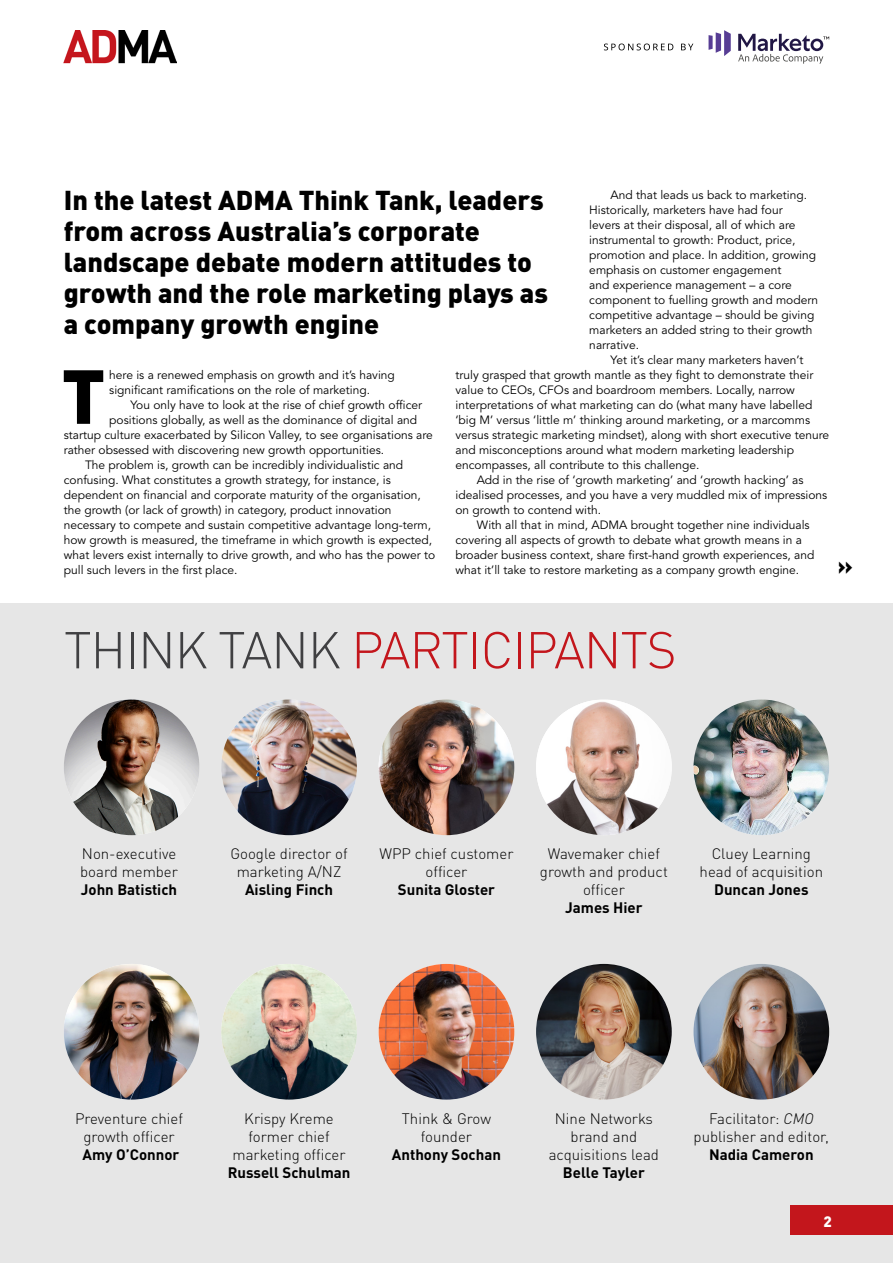
<style>
.page{position:relative;width:893px;height:1263px;background:#fff}
.page>*{position:absolute;margin:0;border:0;box-sizing:border-box;transform-origin:0 0}
.t1{font:900 75.15px "DINOT";color:#000}
.t2{font:300 51px "DINOT";letter-spacing:-.02em;color:#c3161c}
.t3{font:900 27px/31px "DINOT";color:#000}
.t4{font:900 22.5px "DINOT";color:#000}
.t5{font:300 15px/18px "DINOT";color:#000;text-align:center}
.t6{font:700 15px "DINOT";color:#000}
.t7{font:900 15px "DINOT";color:#fff}
.t8{font:12px/15px "Avenir";color:#000}
.s1{color:#404042}
.s2{font-weight:700}
.s3{font-style:italic}
</style>
<div class="page">
<div style="left:0;top:604px;width:893px;height:659px;background:#e6e6e6"></div>
<div style="left:790px;top:1205px;width:103px;height:30px;background:#c3161c"></div>
<img style="left:64px;top:30px;width:112px;height:34px">
<svg style="left:708px;top:30px;width:23px;height:26px"></svg>
<svg style="left:738px;top:34px;width:91px;height:30px"></svg>
<svg style="left:604px;top:44px;width:89px;height:6px"></svg>
<img style="left:64px;top:699px;width:135px;height:136px;border-radius:68px">
<img style="left:64px;top:964px;width:135px;height:135px;border-radius:68px">
<img style="left:379px;top:699px;width:135px;height:136px;border-radius:68px">
<img style="left:379px;top:964px;width:135px;height:135px;border-radius:68px">
<img style="left:221px;top:699px;width:136px;height:136px;border-radius:68px">
<img style="left:221px;top:964px;width:136px;height:135px;border-radius:68px">
<img style="left:536px;top:700px;width:136px;height:135px">
<img style="left:536px;top:964px;width:136px;height:135px;border-radius:68px">
<img style="left:693px;top:699px;width:136px;height:136px;border-radius:68px">
<img style="left:693px;top:964px;width:136px;height:135px;border-radius:68px">
<p class="t3" style="left:64px;top:183px;width:486px">In the latest ADMA Think Tank, leaders from across Australia’s corporate landscape debate modern attitudes to growth and the role marketing plays as a company growth engine</p>
<p class="t8" style="left:589px;top:187px;width:230px;text-indent:21px">And that leads us back to marketing.<br>Historically, marketers have had four<br>levers at their disposal, all of which are instrumental to growth: Product, price, promotion and place. In addition, growing emphasis on customer engagement<br>and experience management – a core component to fuelling growth and modern competitive advantage – should be giving marketers an added string to their growth narrative.</p>
<p class="t8" style="left:455px;top:352px;width:375px;text-indent:155px">Yet it’s clear many marketers haven’t truly grasped that growth mantle as they fight to demonstrate their value to CEOs, CFOs and boardroom members. Locally, narrow interpretations of what marketing can do (what many have labelled ‘big M’ versus ‘little m’ thinking around marketing, or a marcomms versus strategic marketing mindset), along with short executive tenure and misconceptions around what modern marketing leadership encompasses, all contribute to this challenge.</p>
<p class="t8" style="left:455px;top:472px;width:373px;text-indent:21px">Add in the rise of ‘growth marketing’ and ‘growth hacking’ as idealised processes, and you have a very muddled mix of impressions on growth to contend with.</p>
<p class="t8" style="left:455px;top:517px;width:360px;text-indent:21px">With all that in mind, ADMA brought together nine individuals covering all aspects of growth to debate what growth means in a broader business context, share first-hand growth experiences, and what it’ll take to restore marketing as a company growth engine.</p>
<p class="t1" style="left:62px;top:346px;width:45px">T</p>
<p class="t8" style="left:109px;top:367px;width:287px">here is a renewed emphasis on growth and it’s having significant ramifications on the role of marketing.</p>
<p class="t8" style="left:131px;top:397px;width:293px">You only have to look at the rise of chief growth officer</p>
<p class="t8" style="left:109px;top:412px;width:309px">positions globally, as well as the dominance of digital and</p>
<p class="t8" style="left:64px;top:427px;width:371px">startup culture exacerbated by Silicon Valley, to see organisations are</p>
<p class="t8" style="left:64px;top:442px;width:322px">rather obsessed with discovering new growth opportunities.</p>
<p class="t8" style="left:64px;top:457px;width:373px;text-indent:21px">The problem is, growth can be incredibly individualistic and confusing. What constitutes a growth strategy, for instance, is dependent on financial and corporate maturity of the organisation, the growth (or lack of growth) in category, product innovation necessary to compete and sustain competitive advantage long-term, how growth is measured, the timeframe in which growth is expected, what levers exist internally to drive growth, and who has the power to pull such levers in the first place.</p>
<p class="t4" style="left:838px;top:551px;width:17px">»</p>
<p class="t2" style="left:64px;top:619px;width:614px"><span class="s1">THINK TANK</span> PARTICIPANTS</p>
<p class="t5" style="left:80px;top:844px;width:99px;text-align:justify">Non-executive board member <span class="s2">John Batistich</span></p>
<p class="t5" style="left:230px;top:844px;width:119px">Google director of marketing A/NZ<br><span class="s2">Aisling Finch</span></p>
<p class="t5" style="left:379px;top:844px;width:135px">WPP chief customer officer</p>
<p class="t6" style="left:398px;top:880px;width:99px">Sunita Gloster</p>
<p class="t5" style="left:540px;top:844px;width:129px">Wavemaker chief growth and product officer</p>
<p class="t6" style="left:565px;top:898px;width:79px">James Hier</p>
<p class="t5" style="left:700px;top:844px;width:125px">Cluey Learning head of acquisition<br><span class="s2">Duncan Jones</span></p>
<p class="t5" style="left:75px;top:1109px;width:109px">Preventure chief growth officer<br><span class="s2">Amy O’Connor</span></p>
<p class="t5" style="left:228px;top:1109px;width:124px">Krispy Kreme former chief marketing officer<br><span class="s2">Russell Schulman</span></p>
<p class="t5" style="left:392px;top:1109px;width:111px">Think &amp; Grow founder<br><span class="s2">Anthony Sochan</span></p>
<p class="t5" style="left:549px;top:1109px;width:112px">Nine Networks brand and acquisitions lead<br><span class="s2">Belle Tayler</span></p>
<p class="t5" style="left:694px;top:1109px;width:137px">Facilitator: <span class="s3">CMO </span>publisher and editor,<br><span class="s2">Nadia Cameron</span></p>
<p class="t7" style="left:824px;top:1211px;width:10px">2</p>
</div>
